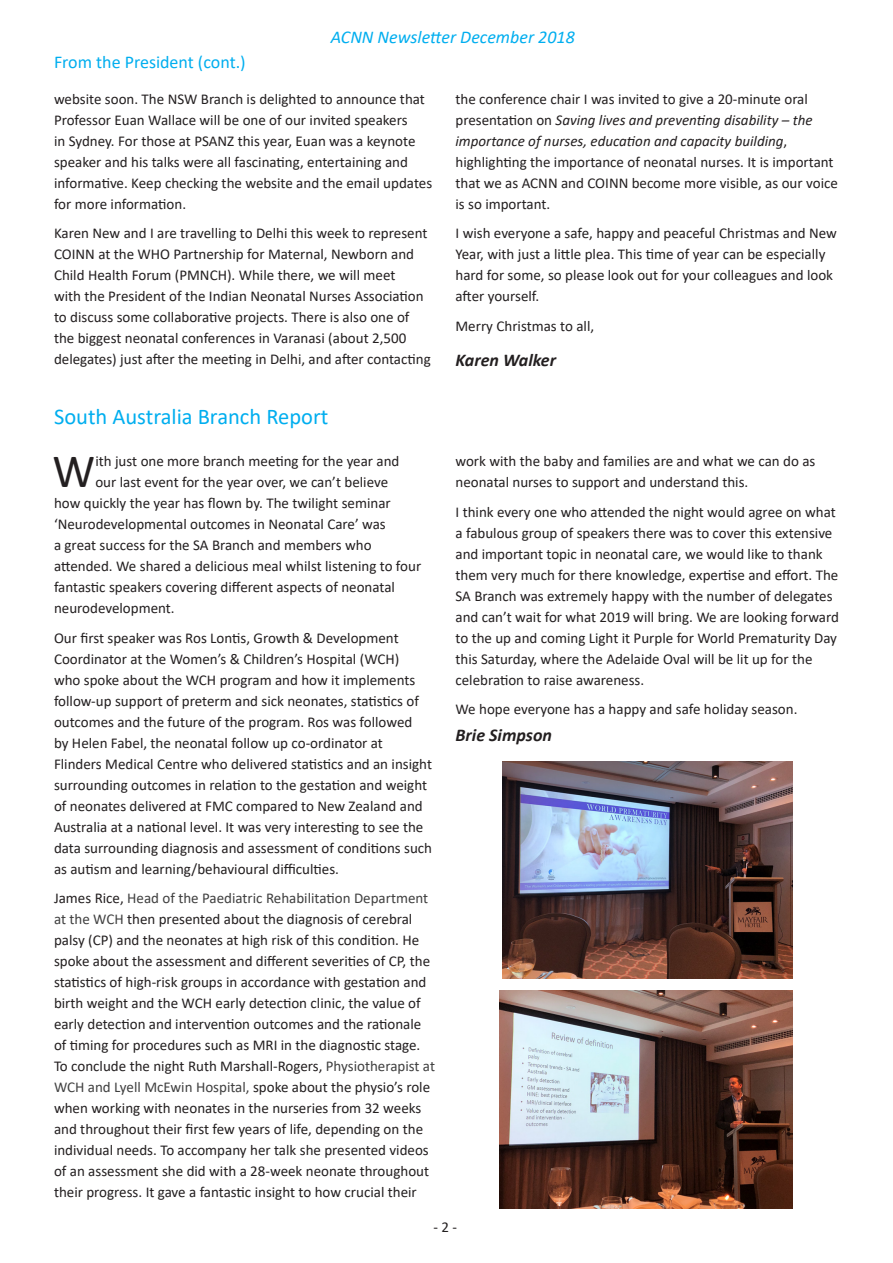
<style>
.page{position:relative;width:893px;height:1263px;background:#fff}
.page>*{position:absolute;margin:0;border:0;box-sizing:border-box;transform-origin:0 0}
.Paragraph_Style_1{font:48.15px "Calibri";color:#231f20}
.Column_heading{font:22.5px "Calibri";color:#00aeef}
.t1{font:italic 18px "Calibri";color:#00aeef}
.Column_heading-2{font:18px "Calibri";color:#00aeef}
.Names{font:italic 700 18px "Calibri";color:#231f20}
.Paragraph_Style_1-2{font:15px/21px "Calibri";color:#231f20}
.s1{color:#404040}
.s2{font-style:italic}
</style>
<div class="page">
<img style="left:502px;top:761px;width:290px;height:217px">
<img style="left:500px;top:990px;width:292px;height:219px">
<p class="Column_heading-2" style="left:54px;top:49px;width:193px">From the President (cont.)</p>
<p class="t1" style="left:331px;top:25px;width:245px">ACNN Newsletter December 2018</p>
<p class="Paragraph_Style_1-2" style="left:54px;top:88px;width:380px">website soon. The NSW Branch is delighted to announce that Professor Euan Wallace will be one of our invited speakers<br>in Sydney. For those at PSANZ this year, Euan was a keynote speaker and his talks were all fascinating, entertaining and informative. Keep checking the website and the email updates for more information.</p>
<p class="Paragraph_Style_1-2" style="left:54px;top:222px;width:378px">Karen New and I are travelling to Delhi this week to represent COINN at the WHO Partnership for Maternal, Newborn and Child Health Forum (PMNCH). While there, we will meet<br>with the President of the Indian Neonatal Nurses Association to discuss some collaborative projects. There is also one of the biggest neonatal conferences in Varanasi (about 2,500 delegates) just after the meeting in Delhi, and after contacting</p>
<p class="Column_heading" style="left:54px;top:401px;width:276px">South Australia Branch Report</p>
<p class="Paragraph_Style_1" style="left:53px;top:438px;width:44px">W</p>
<p class="Paragraph_Style_1-2" style="left:95px;top:450px;width:306px">ith just one more branch meeting for the year and</p>
<p class="Paragraph_Style_1-2" style="left:95px;top:471px;width:294px">our last event for the year over, we can’t believe</p>
<p class="Paragraph_Style_1-2" style="left:54px;top:492px;width:338px">how quickly the year has flown by. The twilight seminar</p>
<p class="Paragraph_Style_1-2" style="left:54px;top:513px;width:333px">‘Neurodevelopmental outcomes in Neonatal Care’ was</p>
<p class="Paragraph_Style_1-2" style="left:54px;top:534px;width:319px">a great success for the SA Branch and members who</p>
<p class="Paragraph_Style_1-2" style="left:54px;top:555px;width:369px">attended. We shared a delicious meal whilst listening to four</p>
<p class="Paragraph_Style_1-2" style="left:54px;top:576px;width:342px">fantastic speakers covering different aspects of neonatal</p>
<p class="Paragraph_Style_1-2" style="left:54px;top:597px;width:122px">neurodevelopment.</p>
<p class="Paragraph_Style_1-2" style="left:54px;top:627px;width:380px">Our first speaker was Ros Lontis, Growth &amp; Development Coordinator at the Women’s &amp; Children’s Hospital (WCH)<br>who spoke about the WCH program and how it implements follow-up support of preterm and sick neonates, statistics of outcomes and the future of the program. Ros was followed<br>by Helen Fabel, the neonatal follow up co-ordinator at Flinders Medical Centre who delivered statistics and an insight surrounding outcomes in relation to the gestation and weight of neonates delivered at FMC compared to New Zealand and Australia at a national level. It was very interesting to see the data surrounding diagnosis and assessment of conditions such as autism and learning/behavioural difficulties.</p>
<p class="Paragraph_Style_1-2" style="left:54px;top:887px;width:383px">James Rice, <span class="s1">Head of the Paediatric Rehabilitation Department at the WCH</span> then presented about the diagnosis of cerebral palsy (CP) and the neonates at high risk of this condition. He spoke about the assessment and different severities of CP, the statistics of high-risk groups in accordance with gestation and birth weight and the WCH early detection clinic, the value of early detection and intervention outcomes and the rationale of timing for procedures such as MRI in the diagnostic stage.<br>To conclude the night Ruth Marshall-Rogers, <span class="s1">Physiotherapist at WCH and Lyell McEwin Hospital,</span> spoke about the physio’s role when working with neonates in the nurseries from 32 weeks and throughout their first few years of life, depending on the individual needs. To accompany her talk she presented videos of an assessment she did with a 28-week neonate throughout their progress. It gave a fantastic insight to how crucial their</p>
<p class="Paragraph_Style_1-2" style="left:455px;top:88px;width:384px">the conference chair I was invited to give a 20-minute oral presentation on <span class="s2">Saving lives and preventing disability – the importance of nurses, education and capacity building</span>, highlighting the importance of neonatal nurses. It is important that we as ACNN and COINN become more visible, as our voice is so important.</p>
<p class="Paragraph_Style_1-2" style="left:455px;top:222px;width:383px">I wish everyone a safe, happy and peaceful Christmas and New Year, with just a little plea. This time of year can be especially hard for some, so please look out for your colleagues and look after yourself.</p>
<p class="Paragraph_Style_1-2" style="left:455px;top:315px;width:140px">Merry Christmas to all,</p>
<p class="Names" style="left:455px;top:347px;width:102px">Karen Walker</p>
<p class="Paragraph_Style_1-2" style="left:455px;top:450px;width:361px">work with the baby and families are and what we can do as neonatal nurses to support and understand this.</p>
<p class="Paragraph_Style_1-2" style="left:455px;top:501px;width:385px">I think every one who attended the night would agree on what a fabulous group of speakers there was to cover this extensive and important topic in neonatal care, we would like to thank them very much for there knowledge, expertise and effort. The SA Branch was extremely happy with the number of delegates and can’t wait for what 2019 will bring. We are looking forward to the up and coming Light it Purple for World Prematurity Day this Saturday, where the Adelaide Oval will be lit up for the celebration to raise awareness.</p>
<p class="Paragraph_Style_1-2" style="left:455px;top:698px;width:344px">We hope everyone has a happy and safe holiday season.</p>
<p class="Names" style="left:455px;top:723px;width:98px">Brie Simpson</p>
<p class="Paragraph_Style_1-2" style="left:434px;top:1216px;width:25px">- 2 -</p>
</div>
